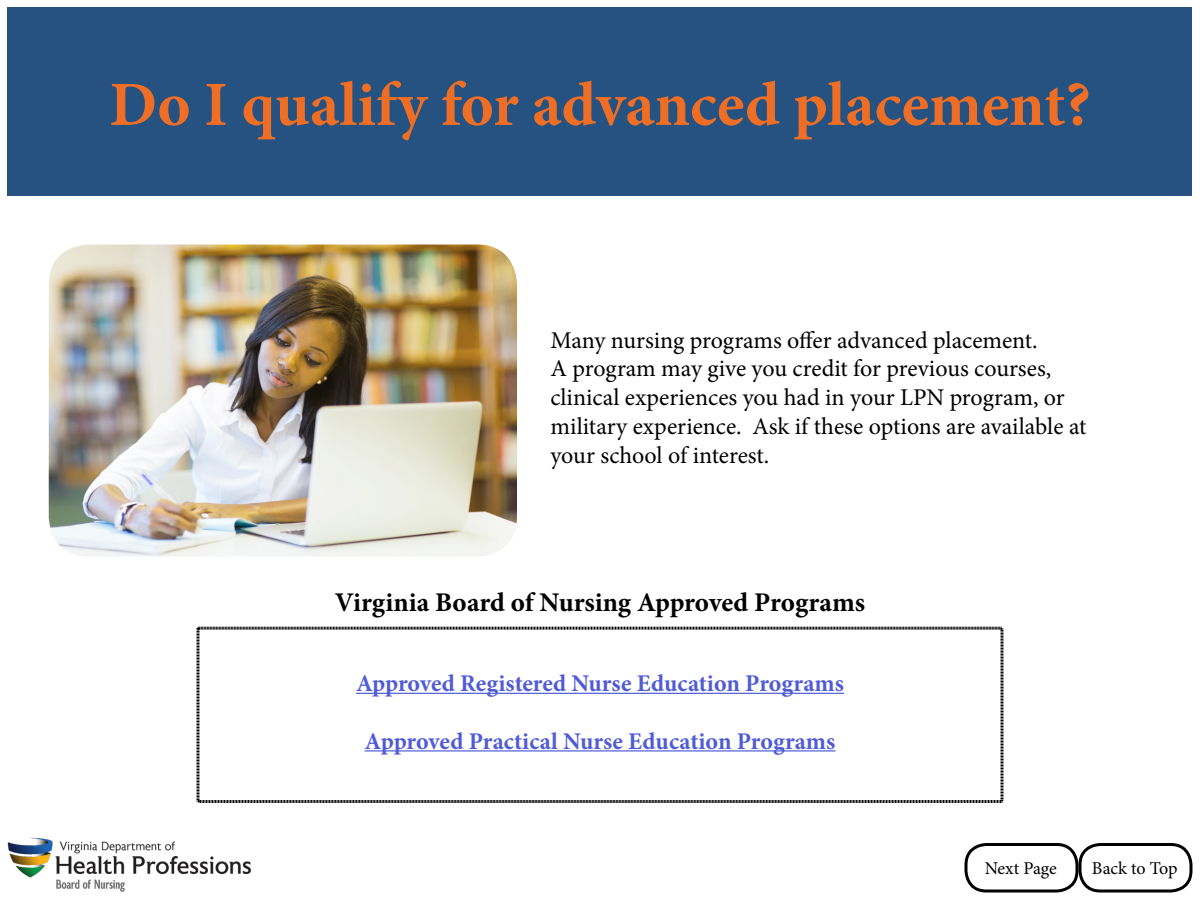
<style>
.page{position:relative;width:1200px;height:900px;background:#fff}
.page>*{position:absolute;margin:0;border:0;box-sizing:border-box;transform-origin:0 0}
.t1{font:700 63px "Minion Pro";color:#ed6e24}
.t2{font:700 27px "Minion Pro";color:#000}
.t3{font:24px/28.8px "Minion Pro";color:#000}
.t4{font:700 24px "Minion Pro";letter-spacing:-.005em;color:#4f5cd6}
.t5{font:18px "Minion Pro";letter-spacing:-.005em;color:#000}
</style>
<div class="page">
<div style="left:8px;top:8px;width:1184px;height:188px;background:#265282"></div>
<svg style="left:196px;top:626px;width:808px;height:177px"></svg>
<div style="left:1078px;top:843px;width:114px;height:49px;border:3px solid #000;border-radius:20px"></div>
<div style="left:964px;top:843px;width:114px;height:49px;border:3px solid #000;border-radius:20px"></div>
<img style="left:49px;top:244px;width:468px;height:313px">
<img style="left:8px;top:837px;width:243px;height:55px">
<h1 class="t1" style="left:109px;top:60px;width:983px">Do I qualify for advanced placement?</h1>
<p class="t3" style="left:550px;top:326px;width:537px">Many nursing programs offer advanced placement.<br>A program may give you credit for previous courses, clinical experiences you had in your LPN program, or military experience. Ask if these options are available at your school of interest.</p>
<p class="t2" style="left:335px;top:583px;width:532px">Virginia Board of Nursing Approved Programs</p>
<p class="t4" style="left:356px;top:666px;width:489px">Approved Registered Nurse Education Programs</p>
<p class="t4" style="left:365px;top:724px;width:472px">Approved Practical Nurse Education Programs</p>
<p class="t5" style="left:985px;top:856px;width:74px">Next Page</p>
<p class="t5" style="left:1092px;top:856px;width:87px">Back to Top</p>
</div>
